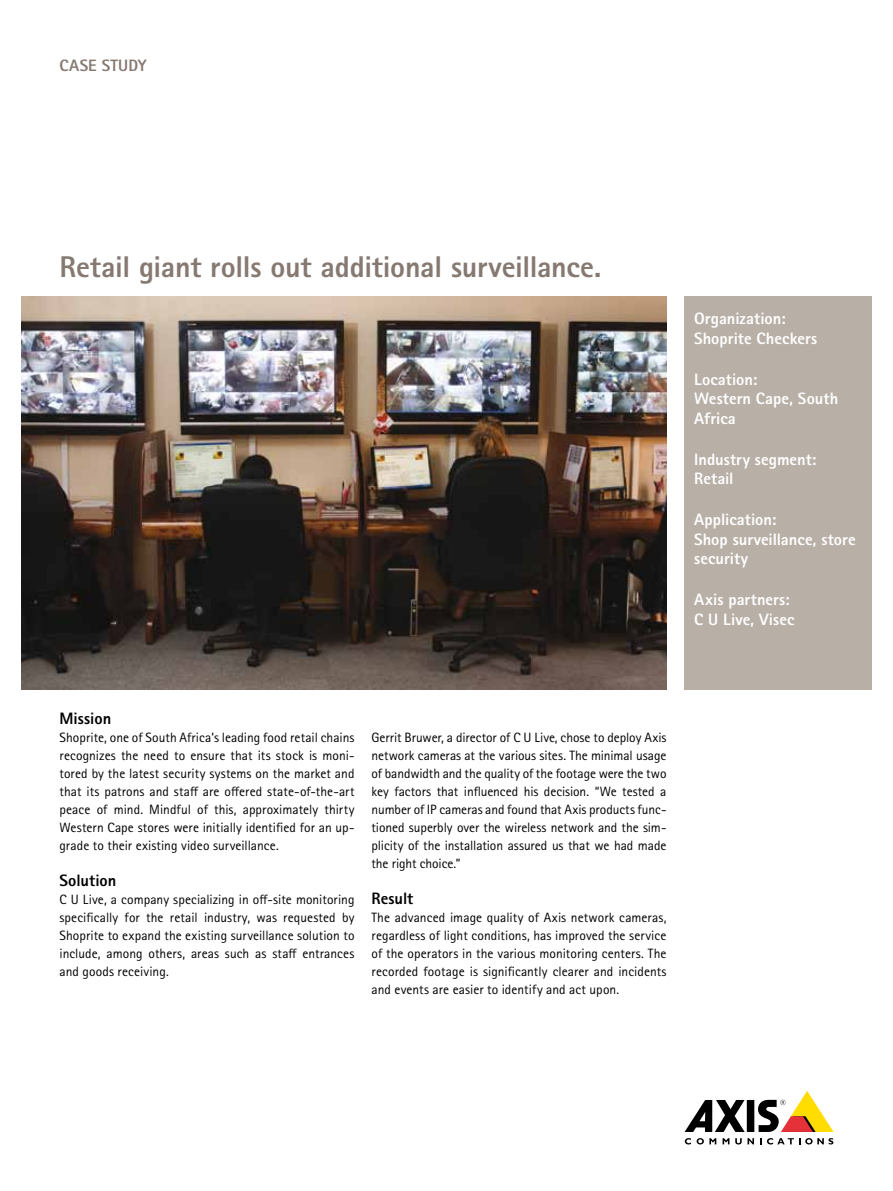
<style>
.page{position:relative;width:893px;height:1191px;background:#fff}
.page>*{position:absolute;margin:0;border:0;box-sizing:border-box;transform-origin:0 0}
.t1{font:800 30px "Rotis Sans Serif Pro";letter-spacing:-.01em;color:#857971}
.t2{font:800 16.5px/19.5px "Rotis Sans Serif Pro";color:#fff}
.t3{font:800 16.5px "Rotis Sans Serif Pro";color:#000}
.t4{font:800 16.5px "Rotis Sans Serif Pro";letter-spacing:.01em;color:#857971}
.t5{font:13.5px/18px "Rotis Sans Serif Pro";letter-spacing:.005em;color:#000;text-align:justify}
</style>
<div class="page">
<div style="left:747px;top:1100px;width:7px;height:32px;background:#000"></div>
<svg style="left:685px;top:1100px;width:60px;height:32px"></svg>
<svg style="left:758px;top:1091px;width:75px;height:41px"></svg>
<svg style="left:685px;top:1138px;width:6px;height:6px"></svg>
<svg style="left:697px;top:1138px;width:19px;height:6px"></svg>
<svg style="left:723px;top:1138px;width:6px;height:6px"></svg>
<svg style="left:735px;top:1138px;width:19px;height:6px"></svg>
<svg style="left:760px;top:1138px;width:73px;height:6px"></svg>
<div style="left:684px;top:296px;width:188px;height:393px;background:#b8afa6"></div>
<img style="left:21px;top:296px;width:645px;height:393px">
<p class="t4" style="left:60px;top:55px;width:89px">CASE STUDY</p>
<h1 class="t1" style="left:60px;top:248px;width:543px">Retail giant rolls out additional surveillance.</h1>
<p class="t2" style="left:694px;top:308px;width:124px">Organization:<br>Shoprite Checkers</p>
<p class="t2" style="left:694px;top:369px;width:146px">Location:<br>Western Cape, South<br>Africa</p>
<p class="t2" style="left:694px;top:449px;width:124px">Industry segment:<br>Retail</p>
<p class="t2" style="left:694px;top:510px;width:163px">Application:<br>Shop surveillance, store security</p>
<p class="t2" style="left:694px;top:590px;width:102px">Axis partners:<br>C U Live, Visec</p>
<p class="t3" style="left:60px;top:707px;width:53px">Mission</p>
<p class="t5" style="left:60px;top:728px;width:296px">Shoprite, one of South Africa’s leading food retail chains recognizes the need to ensure that its stock is moni&shy;tored by the latest security systems on the market and that its patrons and staff are offered state-of-the-art peace of mind. Mindful of this, approximately thirty Western Cape stores were initially identified for an up&shy;grade to their existing video surveillance.</p>
<p class="t3" style="left:60px;top:869px;width:58px">Solution</p>
<p class="t5" style="left:60px;top:890px;width:296px">C U Live, a company specializing in off-site monitoring specifically for the retail industry, was requested by Shoprite to expand the existing surveillance solution to include, among others, areas such as staff entrances and goods receiving.</p>
<p class="t5" style="left:372px;top:728px;width:296px">Gerrit Bruwer, a director of C U Live, chose to deploy Axis network cameras at the various sites. The minimal usage of bandwidth and the quality of the footage were the two key factors that influenced his decision. “We tested a number of IP cameras and found that Axis products func&shy;tioned superbly over the wireless network and the sim&shy;plicity of the installation assured us that we had made the right choice.”</p>
<p class="t3" style="left:372px;top:887px;width:43px">Result</p>
<p class="t5" style="left:372px;top:908px;width:296px">The advanced image quality of Axis network cameras, regardless of light conditions, has improved the service of the operators in the various monitoring centers. The recorded footage is significantly clearer and incidents and events are easier to identify and act upon.</p>
</div>
